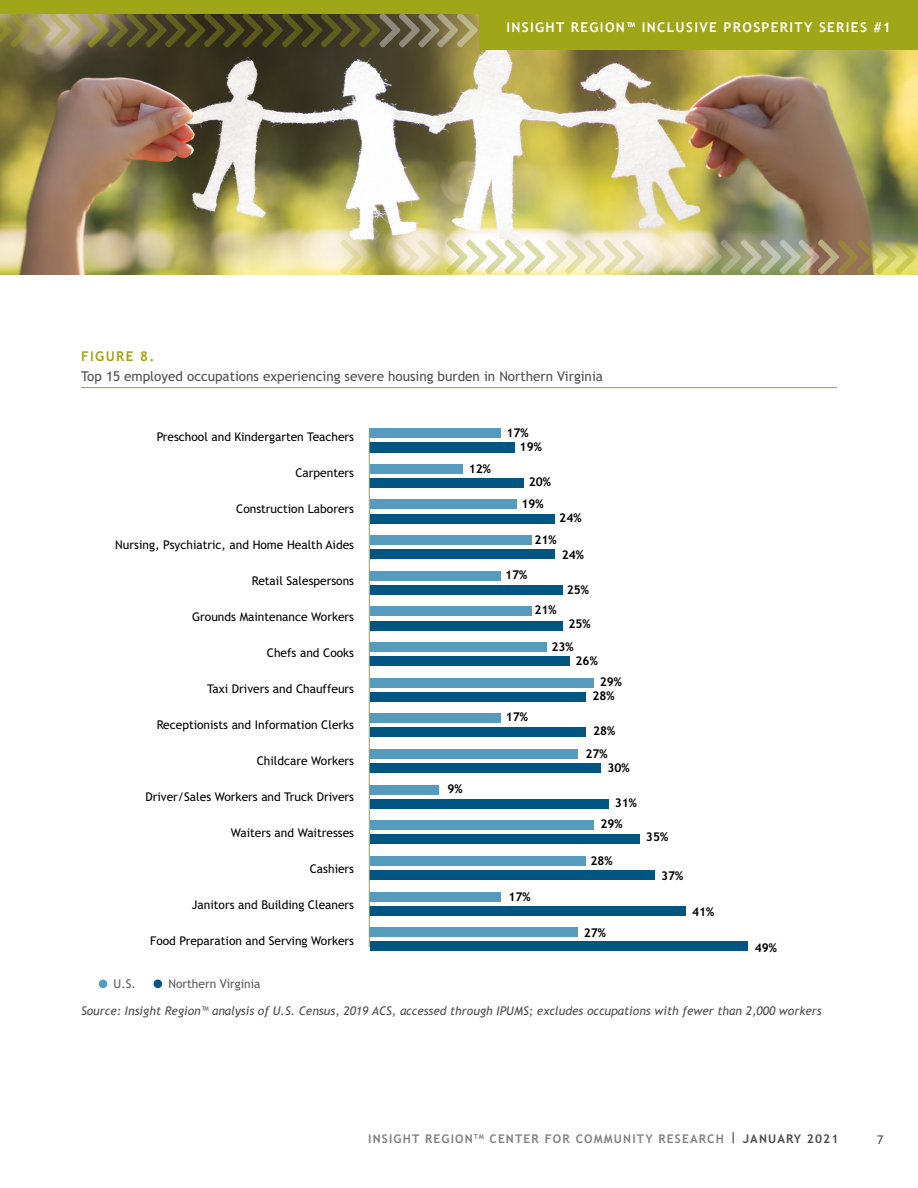
<style>
.page{position:relative;width:918px;height:1188px;background:#fff}
.page>*{position:absolute;margin:0;border:0;box-sizing:border-box;transform-origin:0 0}
.t1{font:13.5px "Trebuchet";color:#4d4d4f}
.t2{font:700 13.5px "Trebuchet";letter-spacing:.1em;color:#fff}
.t3{font:700 13.5px "Trebuchet";letter-spacing:.1em;color:#9fa617}
.t4{font:12px "Trebuchet";color:#000}
.t5{font:italic 12px "Trebuchet";color:#4d4d4f}
.t6{font:700 12px/14.4px "Trebuchet";color:#000}
.t7{font:700 12px "Trebuchet";letter-spacing:.095em;color:#808285}
.t8{font:12px "Trebuchet";color:#58595b}
.t9{font:12px "Trebuchet";color:#4d4d4f}
.s1{color:#4d4d4f}
</style>
<div class="page">
<img style="left:0;top:14px;width:918px;height:260px">
<svg style="left:0;top:14px;width:478px;height:33px;background:#69633c"></svg>
<svg style="left:340px;top:240px;width:99px;height:34px;background:#d6ce94"></svg>
<svg style="left:447px;top:240px;width:469px;height:34px;background:#cdc89f"></svg>
<hr style="left:81px;top:387px;width:756px;height:1px;background:#9fa617">
<div style="left:154px;top:980px;width:8px;height:8px;background:#005581;border-radius:50%"></div>
<div style="left:370px;top:928px;width:208px;height:9px;background:#569bbe"></div>
<div style="left:370px;top:892px;width:131px;height:9px;background:#569bbe"></div>
<div style="left:370px;top:856px;width:216px;height:10px;background:#569bbe"></div>
<div style="left:370px;top:821px;width:223px;height:9px;background:#569bbe"></div>
<div style="left:370px;top:785px;width:69px;height:9px;background:#569bbe"></div>
<div style="left:370px;top:749px;width:208px;height:10px;background:#569bbe"></div>
<div style="left:370px;top:714px;width:131px;height:9px;background:#569bbe"></div>
<div style="left:370px;top:678px;width:223px;height:9px;background:#569bbe"></div>
<div style="left:370px;top:642px;width:177px;height:10px;background:#569bbe"></div>
<div style="left:370px;top:607px;width:162px;height:9px;background:#569bbe"></div>
<div style="left:99px;top:980px;width:8px;height:8px;background:#569bbe;border-radius:50%"></div>
<div style="left:370px;top:571px;width:131px;height:9px;background:#569bbe"></div>
<div style="left:370px;top:535px;width:162px;height:10px;background:#569bbe"></div>
<div style="left:370px;top:500px;width:146px;height:9px;background:#569bbe"></div>
<div style="left:370px;top:464px;width:92px;height:9px;background:#569bbe"></div>
<div style="left:370px;top:428px;width:131px;height:10px;background:#569bbe"></div>
<div style="left:370px;top:942px;width:377px;height:9px;background:#005581"></div>
<div style="left:370px;top:906px;width:316px;height:9px;background:#005581"></div>
<div style="left:370px;top:870px;width:285px;height:10px;background:#005581"></div>
<div style="left:370px;top:835px;width:270px;height:9px;background:#005581"></div>
<div style="left:370px;top:799px;width:239px;height:9px;background:#005581"></div>
<div style="left:370px;top:764px;width:231px;height:9px;background:#005581"></div>
<div style="left:370px;top:728px;width:216px;height:9px;background:#005581"></div>
<div style="left:370px;top:692px;width:216px;height:9px;background:#005581"></div>
<div style="left:370px;top:657px;width:200px;height:9px;background:#005581"></div>
<div style="left:370px;top:621px;width:192px;height:9px;background:#005581"></div>
<div style="left:370px;top:585px;width:192px;height:10px;background:#005581"></div>
<div style="left:370px;top:550px;width:185px;height:9px;background:#005581"></div>
<div style="left:370px;top:514px;width:185px;height:9px;background:#005581"></div>
<div style="left:370px;top:478px;width:154px;height:10px;background:#005581"></div>
<div style="left:369px;top:443px;width:146px;height:10px;background:#005581"></div>
<hr style="left:369px;top:428px;width:1px;height:519px;background:#9fa617">
<div style="left:0;top:0;width:918px;height:14px;background:#9fa617"></div>
<div style="left:479px;top:2px;width:439px;height:47px;background:#9fa617"></div>
<p class="t2" style="left:506px;top:19px;width:386px">INSIGHT REGION™ INCLUSIVE PROSPERITY SERIES #1</p>
<p class="t3" style="left:81px;top:348px;width:75px">FIGURE 8.</p>
<p class="t1" style="left:81px;top:368px;width:523px">Top 15 employed occupations experiencing severe housing burden in Northern Virginia</p>
<p class="t4" style="left:157px;top:429px;width:199px">Preschool and Kindergarten Teachers</p>
<p class="t4" style="left:295px;top:465px;width:60px">Carpenters</p>
<p class="t4" style="left:236px;top:501px;width:119px">Construction Laborers</p>
<p class="t4" style="left:115px;top:537px;width:240px">Nursing, Psychiatric, and Home Health Aides</p>
<p class="t4" style="left:252px;top:573px;width:104px">Retail Salespersons</p>
<p class="t4" style="left:192px;top:609px;width:163px">Grounds Maintenance Workers</p>
<p class="t4" style="left:267px;top:645px;width:89px">Chefs and Cooks</p>
<p class="t4" style="left:207px;top:681px;width:149px">Taxi Drivers and Chauffeurs</p>
<p class="t4" style="left:157px;top:717px;width:199px">Receptionists and Information Clerks</p>
<p class="t4" style="left:257px;top:753px;width:99px">Childcare Workers</p>
<p class="t4" style="left:145px;top:789px;width:210px">Driver/Sales Workers and Truck Drivers</p>
<p class="t4" style="left:231px;top:825px;width:125px">Waiters and Waitresses</p>
<p class="t4" style="left:310px;top:861px;width:46px">Cashiers</p>
<p class="t4" style="left:192px;top:897px;width:164px">Janitors and Building Cleaners</p>
<p class="t4" style="left:150px;top:933px;width:206px">Food Preparation and Serving Workers</p>
<p class="t8" style="left:114px;top:977px;width:24px">U.S.</p>
<p class="t8" style="left:168px;top:977px;width:94px">Northern Virginia</p>
<p class="t6" style="left:469px;top:461px;width:24px">12%</p>
<p class="t6" style="left:448px;top:781px;width:17px">9%</p>
<p class="t6" style="left:520px;top:425px;width:24px;text-indent:-13px">17%<br>19%</p>
<p class="t6" style="left:529px;top:475px;width:24px">20%</p>
<p class="t6" style="left:522px;top:496px;width:24px">19%</p>
<p class="t6" style="left:559px;top:511px;width:24px">24%</p>
<p class="t6" style="left:535px;top:532px;width:24px">21%</p>
<p class="t6" style="left:505px;top:568px;width:24px">17%</p>
<p class="t6" style="left:562px;top:547px;width:24px">24%</p>
<p class="t6" style="left:567px;top:582px;width:24px">25%</p>
<p class="t6" style="left:535px;top:603px;width:24px">21%</p>
<p class="t6" style="left:552px;top:613px;width:41px;line-height:22.2px;text-indent:17px">25%<br>23%</p>
<p class="t6" style="left:576px;top:653px;width:24px">26%</p>
<p class="t6" style="left:593px;top:674px;width:31px;text-align:center">29%<br>28%</p>
<p class="t6" style="left:506px;top:710px;width:24px">17%</p>
<p class="t6" style="left:585px;top:720px;width:32px;line-height:22.2px;text-indent:8px">28%<br>27%</p>
<p class="t6" style="left:608px;top:761px;width:24px">30%</p>
<p class="t6" style="left:508px;top:889px;width:24px">17%</p>
<p class="t6" style="left:615px;top:796px;width:24px">31%</p>
<p class="t6" style="left:600px;top:816px;width:24px">29%</p>
<p class="t6" style="left:590px;top:853px;width:24px">28%</p>
<p class="t6" style="left:646px;top:830px;width:24px">35%</p>
<p class="t6" style="left:661px;top:868px;width:24px">37%</p>
<p class="t6" style="left:584px;top:925px;width:24px">27%</p>
<p class="t6" style="left:692px;top:904px;width:24px">41%</p>
<p class="t6" style="left:755px;top:940px;width:24px">49%</p>
<p class="t5" style="left:81px;top:1003px;width:742px">Source: Insight Region™ analysis of U.S. Census, 2019 ACS, accessed through IPUMS; excludes occupations with fewer than 2,000 workers</p>
<p class="t7" style="left:368px;top:1132px;width:472px">INSIGHT REGION<sup>TM</sup> CENTER FOR COMMUNITY RESEARCH <span class="s1">| JANUARY 2021</span></p>
<p class="t9" style="left:877px;top:1133px;width:8px">7</p>
</div>
